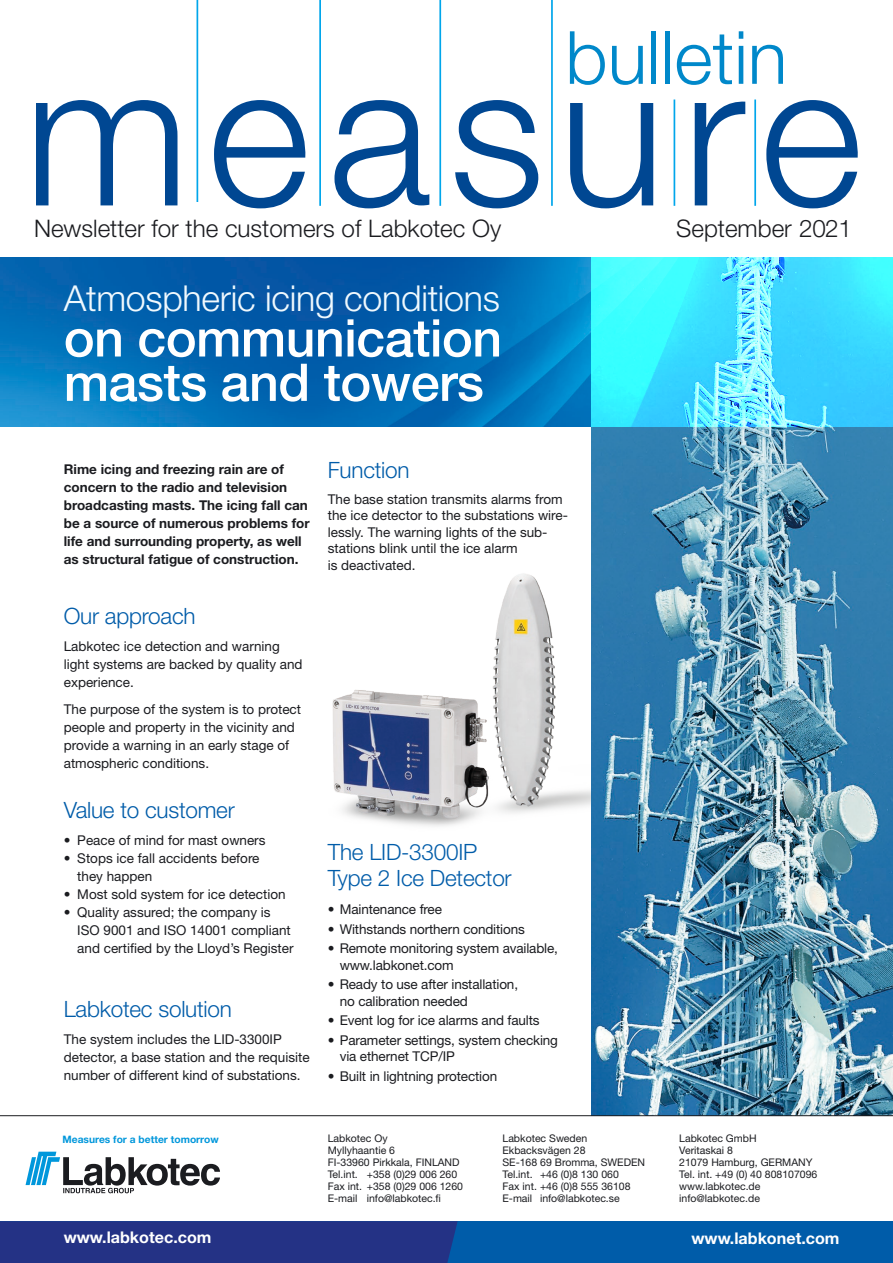
<style>
.page{position:relative;width:893px;height:1263px;background:#fff}
.page>*{position:absolute;margin:0;border:0;box-sizing:border-box;transform-origin:0 0}
.t1{font:300 198.45px "Helvetica Neue";letter-spacing:.09em;color:#004792}
.t2{font:300 73.5px "Helvetica Neue";color:#0088ca}
.t3{font:500 52.05px/44.4px "Helvetica Neue";letter-spacing:-.01em;color:#fff}
.t4{font:300 35.85px "Helvetica Neue";letter-spacing:-.01em;color:#f0f9fe}
.t5{font:300 24.15px "Helvetica Neue";color:#1b1c20}
.t6{font:300 22.5px/26px "Helvetica Neue";letter-spacing:-.01em;color:#005ca9}
.t7{font:700 16.2px "Helvetica Neue";color:#fff}
.t8{font:13.5px/18px "Helvetica Neue";color:#1b1c20}
.t9{font:700 13.5px/18px "Helvetica Neue";color:#1b1c20}
.t10{font:10.5px/12px "Helvetica Neue";color:#1b1c20}
.t11{font:700 10.2px "Helvetica Neue";color:#0097db}
</style>
<div class="page">
<img style="left:332px;top:547px;width:260px;height:301px">
<img style="left:592px;top:426px;width:301px;height:689px">
<div style="left:0;top:1221px;width:893px;height:42px;background:#005ca9"></div>
<div style="left:0;top:1221px;width:458px;height:42px;background:#243285"></div>
<hr style="left:0;top:1115px;width:893px;height:1px;background:#1b1c20">
<hr style="left:319px;top:0;width:2px;height:206px;background:#00a6eb">
<hr style="left:754px;top:100px;width:2px;height:106px;background:#00a6eb">
<hr style="left:674px;top:100px;width:1px;height:106px;background:#00a6eb">
<hr style="left:551px;top:0;width:2px;height:206px;background:#00a6eb">
<hr style="left:439px;top:0;width:2px;height:206px;background:#00a6eb">
<hr style="left:197px;top:0;width:1px;height:202px;background:#00a6eb">
<svg style="left:26px;top:1152px;width:194px;height:41px"></svg>
<img style="left:0;top:257px;width:893px;height:169px">
<h2 class="t2" style="left:565px;top:13px;width:223px">bulletin</h2>
<h1 class="t1" style="left:24px;top:14px;width:840px">measure</h1>
<h3 class="t5" style="left:676px;top:213px;width:177px">September 2021</h3>
<h3 class="t5" style="left:34px;top:213px;width:469px">Newsletter for the customers of Labkotec Oy</h3>
<h3 class="t4" style="left:64px;top:276px;width:438px">Atmospheric icing conditions</h3>
<h3 class="t3" style="left:64px;top:315px;width:440px">on communication masts and towers</h3>
<p class="t9" style="left:64px;top:460px;width:247px">Rime icing and freezing rain are of concern to the radio and television broadcasting masts. The icing fall can be a source of numerous problems for life and surrounding property, as well as structural fatigue of construction.</p>
<h3 class="t6" style="left:64px;top:603px;width:133px">Our approach</h3>
<p class="t8" style="left:64px;top:637px;width:240px">Labkotec ice detection and warning light systems are backed by quality and experience.</p>
<p class="t8" style="left:64px;top:700px;width:239px">The purpose of the system is to protect people and property in the vicinity and provide a warning in an early stage of atmospheric conditions.</p>
<h3 class="t6" style="left:64px;top:796px;width:173px">Value to customer</h3>
<p class="t8" style="left:64px;top:831px;width:203px">• Peace of mind for mast owners</p>
<p class="t8" style="left:77px;top:849px;width:184px;text-indent:-14px">• Stops ice fall accidents before they happen</p>
<p class="t8" style="left:64px;top:885px;width:223px">• Most sold system for ice detection</p>
<p class="t8" style="left:77px;top:903px;width:218px;text-indent:-14px">• Quality assured; the company is<br>ISO 9001 and ISO 14001 compliant and certified by the Lloyd’s Register</p>
<h3 class="t6" style="left:64px;top:995px;width:170px">Labkotec solution</h3>
<p class="t8" style="left:64px;top:1030px;width:247px">The system includes the LID-3300IP detector, a base station and the requisite number of different kind of substations.</p>
<h3 class="t6" style="left:328px;top:457px;width:83px">Function</h3>
<p class="t8" style="left:328px;top:491px;width:242px;line-height:16.5px">The base station transmits alarms from the ice detector to the substations wire&shy;lessly. The warning lights of the sub&shy;stations blink until the ice alarm<br>is deactivated.</p>
<h3 class="t6" style="left:328px;top:838px;width:185px">The LID-3300IP<br>Type 2 Ice Detector</h3>
<p class="t8" style="left:328px;top:900px;width:116px">• Maintenance free</p>
<p class="t8" style="left:328px;top:920px;width:199px">• Withstands northern conditions</p>
<p class="t8" style="left:340px;top:940px;width:220px;line-height:16.5px;text-indent:-12px">• Remote monitoring system available, www.labkonet.com</p>
<p class="t8" style="left:340px;top:976px;width:180px;line-height:16.5px;text-indent:-12px">• Ready to use after installation, no calibration needed</p>
<p class="t8" style="left:328px;top:1011px;width:213px">• Event log for ice alarms and faults</p>
<p class="t8" style="left:340px;top:1031px;width:220px;line-height:16.5px;text-indent:-12px">• Parameter settings, system checking via ethernet TCP/IP</p>
<p class="t8" style="left:328px;top:1066px;width:171px">• Built in lightning protection</p>
<p class="t11" style="left:62px;top:1133px;width:158px">Measures for a better tomorrow</p>
<p class="t10" style="left:328px;top:1132px;width:137px">Labkotec Oy<br>Myllyhaantie 6<br>FI-33960 Pirkkala, FINLAND<br>Tel.int. +358 (0)29 006 260<br>Fax int. +358 (0)29 006 1260<br>E-mail info@labkotec.fi</p>
<p class="t10" style="left:502px;top:1132px;width:144px">Labkotec Sweden<br>Ekbacksvägen 28<br>SE-168 69 Bromma, SWEDEN<br>Tel.int. +46 (0)8 130 060<br>Fax int. +46 (0)8 555 36108<br>E-mail info@labkotec.se</p>
<p class="t10" style="left:679px;top:1132px;width:140px">Labkotec GmbH<br>Veritaskai 8<br>21079 Hamburg, GERMANY<br>Tel. int. +49 (0) 40 808107096 www.labkotec.de info@labkotec.de</p>
<p class="t7" style="left:64px;top:1227px;width:149px">www.labkotec.com</p>
<p class="t7" style="left:691px;top:1228px;width:150px">www.labkonet.com</p>
</div>
